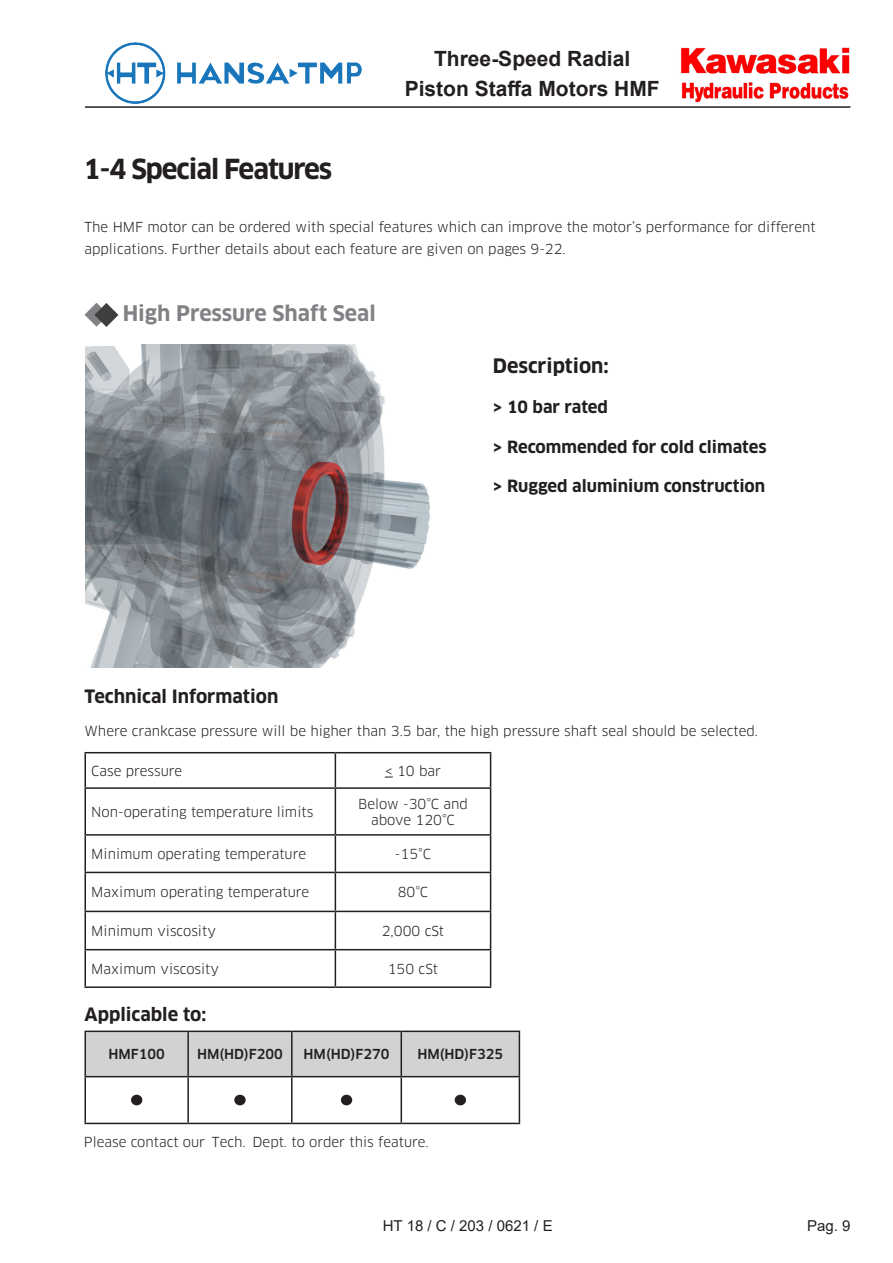
<style>
.page{position:relative;width:893px;height:1263px;background:#fff}
.page>*{position:absolute;margin:0;border:0;box-sizing:border-box;transform-origin:0 0}
.t1{font:700 27px "Clan Pro";letter-spacing:-.04em;color:#231f20}
.t2{font:700 21px/30px "Arial";color:#231f20;text-align:center}
.t3{font:700 21px "Clan Pro";color:#808285}
.t4{font:700 19.5px "Clan Pro";color:#231f20}
.t5{font:700 18px "Clan Pro";color:#231f20}
.t6{font:700 16.5px "Clan Pro";color:#231f20}
.t7{font:15px "Arial";color:#231f20}
.t8{font:13.5px/21px "Clan Pro";color:#231f20}
.t9{font:500 13.5px "Clan Pro";color:#231f20}
</style>
<div class="page">
<hr style="left:85px;top:106px;width:765px;height:2px;background:#231f20">
<img style="left:681px;top:47px;width:169px;height:56px">
<img style="left:105px;top:43px;width:257px;height:60px">
<svg style="left:84px;top:303px;width:34px;height:24px"></svg>
<img style="left:86px;top:344px;width:344px;height:324px">
<hr style="left:84px;top:752px;width:251px;height:1px;background:#231f20">
<hr style="left:84px;top:753px;width:2px;height:34px;background:#231f20">
<hr style="left:335px;top:752px;width:156px;height:1px;background:#231f20">
<hr style="left:335px;top:753px;width:1px;height:34px;background:#231f20">
<hr style="left:490px;top:753px;width:1px;height:34px;background:#231f20">
<hr style="left:84px;top:787px;width:251px;height:2px;background:#231f20">
<hr style="left:84px;top:789px;width:2px;height:45px;background:#231f20">
<hr style="left:335px;top:787px;width:156px;height:2px;background:#231f20">
<hr style="left:335px;top:789px;width:1px;height:45px;background:#231f20">
<hr style="left:490px;top:789px;width:1px;height:45px;background:#231f20">
<hr style="left:84px;top:834px;width:251px;height:2px;background:#231f20">
<hr style="left:84px;top:836px;width:2px;height:36px;background:#231f20">
<hr style="left:335px;top:834px;width:156px;height:2px;background:#231f20">
<hr style="left:335px;top:836px;width:1px;height:36px;background:#231f20">
<hr style="left:490px;top:836px;width:1px;height:36px;background:#231f20">
<hr style="left:84px;top:872px;width:251px;height:1px;background:#231f20">
<hr style="left:84px;top:873px;width:2px;height:38px;background:#231f20">
<hr style="left:335px;top:872px;width:156px;height:1px;background:#231f20">
<hr style="left:335px;top:873px;width:1px;height:38px;background:#231f20">
<hr style="left:490px;top:873px;width:1px;height:38px;background:#231f20">
<hr style="left:84px;top:911px;width:251px;height:1px;background:#231f20">
<hr style="left:84px;top:912px;width:2px;height:37px;background:#231f20">
<hr style="left:335px;top:911px;width:156px;height:1px;background:#231f20">
<hr style="left:335px;top:912px;width:1px;height:37px;background:#231f20">
<hr style="left:490px;top:912px;width:1px;height:37px;background:#231f20">
<hr style="left:84px;top:949px;width:251px;height:1px;background:#231f20">
<hr style="left:84px;top:950px;width:2px;height:36px;background:#231f20">
<hr style="left:335px;top:949px;width:156px;height:1px;background:#231f20">
<hr style="left:335px;top:950px;width:1px;height:36px;background:#231f20">
<hr style="left:490px;top:950px;width:1px;height:36px;background:#231f20">
<hr style="left:84px;top:986px;width:251px;height:2px;background:#231f20">
<hr style="left:335px;top:986px;width:156px;height:2px;background:#231f20">
<div style="left:86px;top:1032px;width:433px;height:44px;background:#d1d2d4"></div>
<hr style="left:84px;top:1030px;width:104px;height:2px;background:#231f20">
<hr style="left:84px;top:1032px;width:2px;height:44px;background:#231f20">
<hr style="left:188px;top:1030px;width:104px;height:2px;background:#231f20">
<hr style="left:187px;top:1032px;width:2px;height:44px;background:#231f20">
<hr style="left:292px;top:1030px;width:109px;height:2px;background:#231f20">
<hr style="left:291px;top:1032px;width:2px;height:44px;background:#231f20">
<hr style="left:401px;top:1030px;width:119px;height:2px;background:#231f20">
<hr style="left:401px;top:1032px;width:1px;height:44px;background:#231f20">
<hr style="left:519px;top:1032px;width:1px;height:44px;background:#231f20">
<hr style="left:84px;top:1076px;width:104px;height:1px;background:#231f20">
<hr style="left:84px;top:1077px;width:2px;height:46px;background:#231f20">
<hr style="left:188px;top:1076px;width:104px;height:1px;background:#231f20">
<hr style="left:187px;top:1077px;width:2px;height:46px;background:#231f20">
<hr style="left:292px;top:1076px;width:109px;height:1px;background:#231f20">
<hr style="left:291px;top:1077px;width:2px;height:46px;background:#231f20">
<hr style="left:401px;top:1076px;width:119px;height:1px;background:#231f20">
<hr style="left:401px;top:1077px;width:1px;height:46px;background:#231f20">
<hr style="left:519px;top:1077px;width:1px;height:46px;background:#231f20">
<hr style="left:84px;top:1123px;width:104px;height:1px;background:#231f20">
<hr style="left:188px;top:1123px;width:104px;height:1px;background:#231f20">
<hr style="left:292px;top:1123px;width:109px;height:1px;background:#231f20">
<hr style="left:401px;top:1123px;width:119px;height:1px;background:#231f20">
<div style="left:132px;top:1095px;width:10px;height:9px;background:#231f20;border-radius:50%"></div>
<div style="left:131px;top:1095px;width:11px;height:10px;border:2px solid #231f20;border-radius:50%"></div>
<div style="left:235px;top:1095px;width:10px;height:9px;background:#231f20;border-radius:50%"></div>
<div style="left:234px;top:1095px;width:12px;height:10px;border:2px solid #231f20;border-radius:50%"></div>
<div style="left:342px;top:1095px;width:9px;height:9px;background:#231f20;border-radius:50%"></div>
<div style="left:341px;top:1095px;width:11px;height:10px;border:2px solid #231f20;border-radius:50%"></div>
<div style="left:455px;top:1095px;width:10px;height:9px;background:#231f20;border-radius:50%"></div>
<div style="left:455px;top:1095px;width:11px;height:10px;border:2px solid #231f20;border-radius:50%"></div>
<h2 class="t2" style="left:405px;top:44px;width:257px">Three-Speed Radial<br>Piston Staffa Motors HMF</h2>
<p class="t1" style="left:83px;top:154px;width:250px">1-4 Special Features</p>
<p class="t8" style="left:84px;top:217px;width:733px">The HMF motor can be ordered with special features which can improve the motor’s performance for different applications. Further details about each feature are given on pages 9-22.</p>
<p class="t3" style="left:123px;top:301px;width:255px">High Pressure Shaft Seal</p>
<p class="t5" style="left:84px;top:685px;width:196px">Technical Information</p>
<p class="t4" style="left:493px;top:355px;width:117px">Description:</p>
<p class="t6" style="left:493px;top:397px;width:117px">&gt; 10 bar rated</p>
<p class="t6" style="left:493px;top:437px;width:275px">&gt; Recommended for cold climates</p>
<p class="t6" style="left:493px;top:476px;width:274px">&gt; Rugged aluminium construction</p>
<p class="t8" style="left:84px;top:721px;width:675px">Where crankcase pressure will be higher than 3.5 bar, the high pressure shaft seal should be selected.</p>
<p class="t8" style="left:91px;top:760px;width:93px">Case pressure</p>
<p class="t8" style="left:385px;top:760px;width:58px">&lt; 10 bar</p>
<p class="t8" style="left:91px;top:801px;width:224px">Non-operating temperature limits</p>
<p class="t8" style="left:358px;top:796px;width:111px;line-height:16.2px;text-align:center">Below -30°C and above 120°C</p>
<p class="t8" style="left:91px;top:843px;width:216px">Minimum operating temperature</p>
<p class="t8" style="left:395px;top:843px;width:38px">-15°C</p>
<p class="t8" style="left:91px;top:882px;width:220px">Maximum operating temperature</p>
<p class="t8" style="left:398px;top:882px;width:32px">80°C</p>
<p class="t8" style="left:91px;top:920px;width:126px">Minimum viscosity</p>
<p class="t8" style="left:382px;top:920px;width:64px">2,000 cSt</p>
<p class="t8" style="left:91px;top:958px;width:129px">Maximum viscosity</p>
<p class="t8" style="left:388px;top:958px;width:52px">150 cSt</p>
<p class="t5" style="left:84px;top:1004px;width:123px">Applicable to:</p>
<p class="t9" style="left:108px;top:1046px;width:58px">HMF100</p>
<p class="t9" style="left:197px;top:1046px;width:87px">HM(HD)F200</p>
<p class="t9" style="left:304px;top:1046px;width:87px">HM(HD)F270</p>
<p class="t9" style="left:417px;top:1046px;width:87px">HM(HD)F325</p>
<p class="t8" style="left:84px;top:1131px;width:346px">Please contact our Tech. Dept. to order this feature.</p>
<p class="t7" style="left:383px;top:1216px;width:171px">HT 18 / C / 203 / 0621 / E</p>
<p class="t7" style="left:807px;top:1216px;width:45px">Pag. 9</p>
</div>
